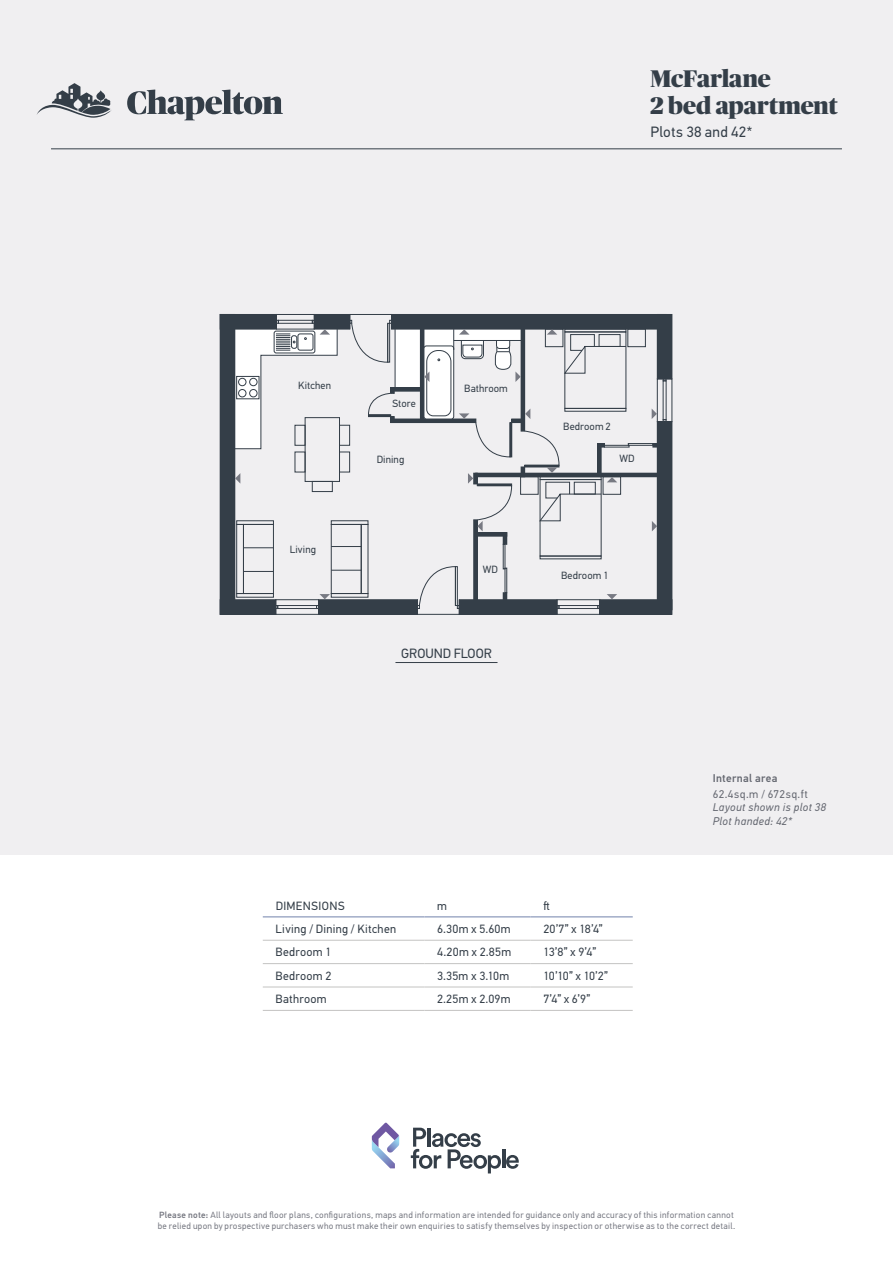
<style>
.page{position:relative;width:893px;height:1263px;background:#fff}
.page>*{position:absolute;margin:0;border:0;box-sizing:border-box;transform-origin:0 0}
.t1{font:900 24px/27px "Publico Banner";letter-spacing:-.005em;color:#343e48}
.t2{font:15px "PF Din Text Std";letter-spacing:.015em;color:#343e48}
.t3{font:13.5px "PF Din Text Std";color:#343e48}
.t4{font:12px "PF Din Text Std";letter-spacing:.025em;color:#343e48}
.t5{font:italic 11.25px/13.5px "PF Din Text Std";letter-spacing:.035em;color:#666972}
.t6{font:11.25px "PF Din Text Std";letter-spacing:.045em;color:#666972}
.t7{font:500 11.25px "PF Din Text Std";letter-spacing:.025em;color:#666972}
.t8{font:10.5px "PF Din Text Std";letter-spacing:.01em;color:#343e48}
.t9{font:9px/10.8px "PF Din Text Std";letter-spacing:.035em;color:#787a83}
.s1{font-weight:500}
</style>
<div class="page">
<div style="left:0;top:0;width:893px;height:855px;background:#f0eff1"></div>
<svg style="left:411px;top:1128px;width:108px;height:45px"></svg>
<svg style="left:372px;top:1123px;width:27px;height:45px"></svg>
<hr style="left:51px;top:149px;width:791px;height:1px;background:#343e48">
<svg style="left:37px;top:83px;width:75px;height:35px"></svg>
<svg style="left:127px;top:90px;width:156px;height:30px"></svg>
<hr style="left:395px;top:662px;width:102px;height:1px;background:#343e48">
<div style="left:395px;top:329px;width:26px;height:59px;background:#fff"></div>
<div style="left:276px;top:314px;width:39px;height:15px;border:1px solid #343e48"></div>
<div style="left:220px;top:314px;width:56px;height:15px;background:#343e48"></div>
<div style="left:657px;top:314px;width:15px;height:65px;background:#343e48"></div>
<div style="left:657px;top:378px;width:15px;height:44px;border:1px solid #343e48"></div>
<div style="left:657px;top:422px;width:15px;height:188px;background:#343e48"></div>
<div style="left:318px;top:600px;width:99px;height:14px;background:#343e48"></div>
<div style="left:318px;top:599px;width:100px;height:16px;border:1px solid #343e48"></div>
<div style="left:277px;top:605px;width:40px;height:4px;border:1px solid #343e48"></div>
<div style="left:275px;top:599px;width:44px;height:16px;border:1px solid #343e48"></div>
<div style="left:220px;top:600px;width:56px;height:14px;background:#343e48"></div>
<div style="left:220px;top:599px;width:56px;height:16px;border:1px solid #343e48"></div>
<div style="left:600px;top:600px;width:72px;height:14px;background:#343e48"></div>
<div style="left:599px;top:599px;width:73px;height:16px;border:1px solid #343e48"></div>
<div style="left:559px;top:605px;width:39px;height:4px;border:1px solid #343e48"></div>
<div style="left:557px;top:599px;width:43px;height:16px;border:1px solid #343e48"></div>
<div style="left:459px;top:600px;width:98px;height:14px;background:#343e48"></div>
<div style="left:459px;top:599px;width:98px;height:16px;border:1px solid #343e48"></div>
<div style="left:392px;top:314px;width:274px;height:15px;background:#343e48"></div>
<div style="left:314px;top:314px;width:36px;height:15px;background:#343e48"></div>
<div style="left:220px;top:314px;width:15px;height:300px;background:#343e48"></div>
<div style="left:349px;top:314px;width:43px;height:15px;border:1px solid #343e48"></div>
<svg style="left:349px;top:320px;width:43px;height:43px"></svg>
<div style="left:417px;top:599px;width:43px;height:16px;border:1px solid #343e48"></div>
<svg style="left:417px;top:566px;width:43px;height:43px"></svg>
<div style="left:305px;top:417px;width:35px;height:65px;border:1px solid #343e48"></div>
<div style="left:312px;top:481px;width:21px;height:11px;border:1px solid #343e48"></div>
<div style="left:339px;top:452px;width:11px;height:20px;border:1px solid #343e48"></div>
<div style="left:339px;top:425px;width:11px;height:21px;border:1px solid #343e48"></div>
<div style="left:236px;top:593px;width:38px;height:5px;border:1px solid #343e48"></div>
<div style="left:236px;top:520px;width:38px;height:5px;border:1px solid #343e48"></div>
<div style="left:236px;top:524px;width:8px;height:70px;border:1px solid #343e48"></div>
<div style="left:243px;top:524px;width:31px;height:70px;border:1px solid #343e48"></div>
<hr style="left:243px;top:571px;width:30px;height:1px;background:#343e48">
<hr style="left:243px;top:547px;width:30px;height:1px;background:#343e48">
<div style="left:331px;top:520px;width:37px;height:5px;border:1px solid #343e48"></div>
<div style="left:331px;top:593px;width:37px;height:5px;border:1px solid #343e48"></div>
<div style="left:331px;top:524px;width:31px;height:70px;border:1px solid #343e48"></div>
<hr style="left:331px;top:546px;width:30px;height:1px;background:#343e48">
<hr style="left:331px;top:570px;width:30px;height:1px;background:#343e48">
<div style="left:503px;top:532px;width:4px;height:13px;border:1px solid #343e48"></div>
<div style="left:475px;top:532px;width:32px;height:4px;border:1px solid #343e48"></div>
<div style="left:503px;top:592px;width:4px;height:17px;border:1px solid #343e48"></div>
<div style="left:505px;top:568px;width:2px;height:25px;border:1px solid #343e48"></div>
<div style="left:503px;top:544px;width:2px;height:25px;border:1px solid #343e48"></div>
<div style="left:652px;top:443px;width:17px;height:4px;border:1px solid #343e48"></div>
<div style="left:628px;top:443px;width:25px;height:3px;border:1px solid #343e48"></div>
<div style="left:604px;top:445px;width:25px;height:2px;border:1px solid #343e48"></div>
<hr style="left:474px;top:520px;width:3px;height:85px;background:#343e48">
<div style="left:473px;top:519px;width:5px;height:86px;border:1px solid #343e48"></div>
<div style="left:475px;top:473px;width:183px;height:4px;border:1px solid #343e48"></div>
<div style="left:540px;top:479px;width:61px;height:77px;border:1px solid #343e48"></div>
<div style="left:540px;top:556px;width:61px;height:3px;border:1px solid #343e48"></div>
<div style="left:627px;top:329px;width:19px;height:18px;border:1px solid #343e48"></div>
<svg style="left:368px;top:391px;width:27px;height:28px"></svg>
<div style="left:368px;top:414px;width:23px;height:3px;border:1px solid #343e48"></div>
<div style="left:420px;top:329px;width:4px;height:92px;border:1px solid #343e48"></div>
<div style="left:390px;top:419px;width:86px;height:4px;border:1px solid #343e48"></div>
<div style="left:390px;top:387px;width:32px;height:4px;border:1px solid #343e48"></div>
<hr style="left:395px;top:329px;width:1px;height:59px;background:#343e48">
<hr style="left:263px;top:940px;width:161px;height:1px;background:#c4c3c2">
<hr style="left:424px;top:940px;width:107px;height:1px;background:#c4c3c2">
<hr style="left:531px;top:940px;width:102px;height:1px;background:#c4c3c2">
<hr style="left:263px;top:963px;width:161px;height:1px;background:#c4c3c2">
<hr style="left:424px;top:963px;width:107px;height:1px;background:#c4c3c2">
<hr style="left:531px;top:963px;width:102px;height:1px;background:#c4c3c2">
<hr style="left:263px;top:987px;width:161px;height:1px;background:#c4c3c2">
<hr style="left:424px;top:987px;width:107px;height:1px;background:#c4c3c2">
<hr style="left:531px;top:987px;width:102px;height:1px;background:#c4c3c2">
<hr style="left:263px;top:1010px;width:161px;height:1px;background:#c4c3c2">
<hr style="left:424px;top:1010px;width:107px;height:1px;background:#c4c3c2">
<hr style="left:531px;top:1010px;width:102px;height:1px;background:#c4c3c2">
<hr style="left:263px;top:916px;width:161px;height:1px;background:#a1acc7">
<hr style="left:424px;top:916px;width:107px;height:1px;background:#a1acc7">
<hr style="left:531px;top:916px;width:102px;height:1px;background:#a1acc7">
<svg style="left:652px;top:409px;width:5px;height:10px"></svg>
<svg style="left:607px;top:594px;width:10px;height:5px"></svg>
<svg style="left:652px;top:521px;width:5px;height:10px"></svg>
<svg style="left:235px;top:320px;width:103px;height:129px"></svg>
<svg style="left:319px;top:594px;width:11px;height:5px"></svg>
<svg style="left:235px;top:473px;width:5px;height:11px"></svg>
<svg style="left:424px;top:329px;width:203px;height:202px"></svg>
<h1 class="t1" style="left:651px;top:64px;width:189px">McFarlane<br>2 bed apartment</h1>
<h2 class="t2" style="left:651px;top:122px;width:103px">Plots 38 and 42*</h2>
<p class="t8" style="left:298px;top:379px;width:34px">Kitchen</p>
<p class="t8" style="left:290px;top:544px;width:28px">Living</p>
<p class="t8" style="left:393px;top:397px;width:25px">Store</p>
<p class="t8" style="left:377px;top:453px;width:29px">Dining</p>
<p class="t8" style="left:464px;top:382px;width:45px">Bathroom</p>
<p class="t8" style="left:483px;top:563px;width:17px">WD</p>
<h3 class="t3" style="left:401px;top:645px;width:92px">GROUND FLOOR</h3>
<p class="t8" style="left:563px;top:420px;width:49px">Bedroom 2</p>
<p class="t8" style="left:619px;top:453px;width:17px">WD</p>
<p class="t8" style="left:561px;top:569px;width:49px">Bedroom 1</p>
<h3 class="t4" style="left:276px;top:898px;width:70px">DIMENSIONS</h3>
<h3 class="t4" style="left:437px;top:898px;width:11px">m</h3>
<h3 class="t4" style="left:276px;top:922px;width:122px">Living / Dining / Kitchen</h3>
<h3 class="t4" style="left:437px;top:922px;width:75px">6.30m x 5.60m</h3>
<h3 class="t4" style="left:543px;top:922px;width:61px">20’7” x 18’4”</h3>
<h3 class="t4" style="left:276px;top:945px;width:57px">Bedroom 1</h3>
<h3 class="t4" style="left:437px;top:945px;width:75px">4.20m x 2.85m</h3>
<h3 class="t4" style="left:543px;top:945px;width:54px">13’8” x 9’4”</h3>
<h3 class="t4" style="left:276px;top:968px;width:57px">Bedroom 2</h3>
<h3 class="t4" style="left:437px;top:968px;width:74px">3.35m x 3.10m</h3>
<h3 class="t4" style="left:543px;top:968px;width:66px">10’10” x 10’2”</h3>
<h3 class="t4" style="left:276px;top:992px;width:53px">Bathroom</h3>
<h3 class="t4" style="left:437px;top:992px;width:75px">2.25m x 2.09m</h3>
<h3 class="t4" style="left:543px;top:992px;width:48px">7’4” x 6’9”</h3>
<p class="t7" style="left:713px;top:772px;width:66px">Internal area</p>
<p class="t6" style="left:713px;top:787px;width:97px">62.4sq.m / 672sq.ft</p>
<p class="t5" style="left:713px;top:801px;width:113px">Layout shown is plot 38<br>Plot handed: 42*</p>
<p class="t9" style="left:158px;top:1210px;width:579px"><span class="s1">Please note:</span> All layouts and floor plans, configurations, maps and information are intended for guidance only and accuracy of this information cannot be relied upon by prospective purchasers who must make their own enquiries to satisfy themselves by inspection or otherwise as to the correct detail.</p>
</div>
